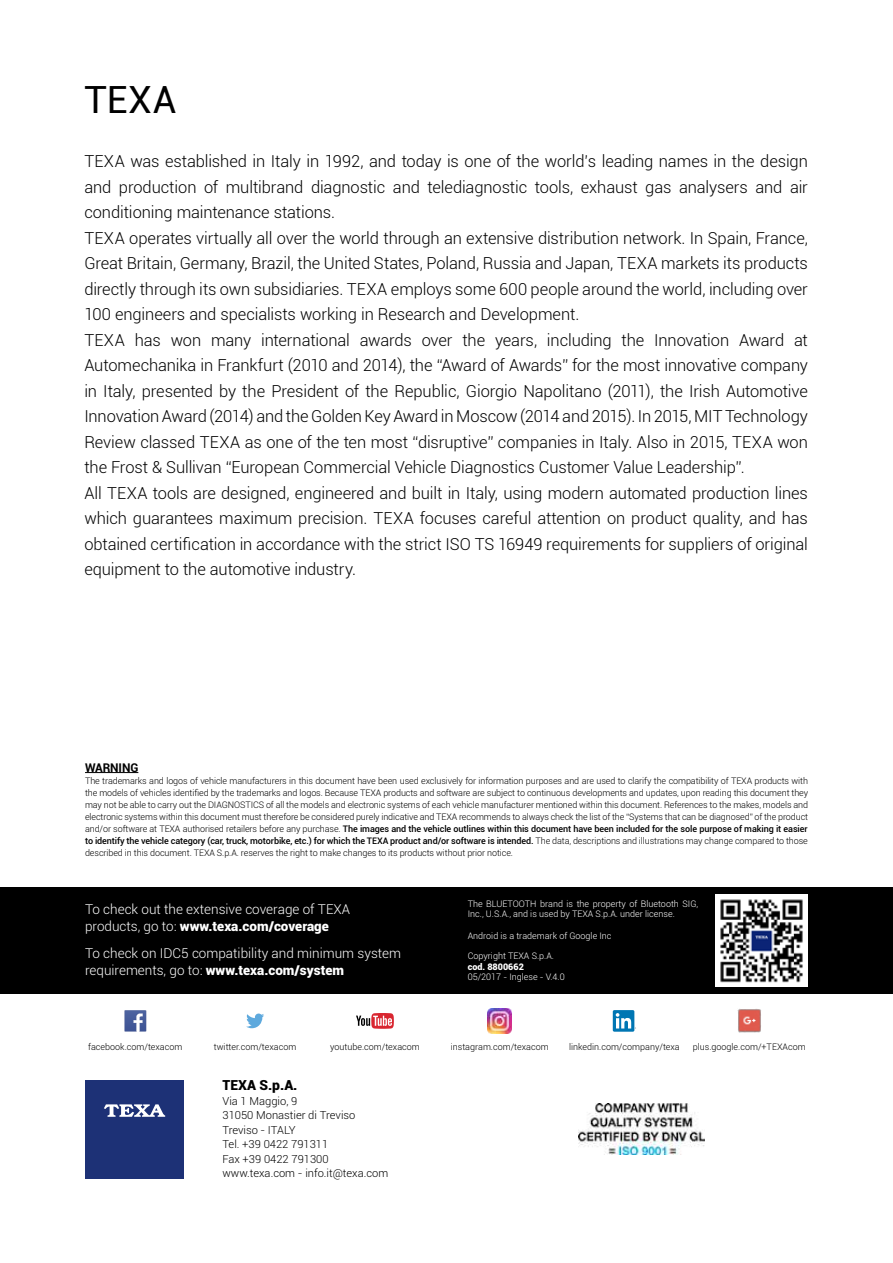
<style>
.page{position:relative;width:893px;height:1263px;background:#fff}
.page>*{position:absolute;margin:0;border:0;box-sizing:border-box;transform-origin:0 0}
.t1{font:37.5px "Roboto";color:#000}
.t2{font:300 16.5px/25.5px "Roboto";letter-spacing:-.005em;color:#000}
.t3{font:900 13.95px "Roboto";color:#000}
.t4{font:300 13.5px/16.5px "Roboto";color:#fff}
.t5{font:700 12px "Roboto";letter-spacing:-.01em;color:#000}
.t6{font:300 11.1px/14.5px "Roboto";color:#000}
.t7{font:300 9px/12px "Roboto";color:#000;text-align:justify}
.t8{font:300 9px/10.8px "Roboto";color:#fff}
.t9{font:900 9px "Roboto";color:#fff}
.s1{font-weight:500}
.s2{font-weight:900}
</style>
<div class="page">
<div style="left:85px;top:1079px;width:99px;height:99px;background:#1d3176"></div>
<svg style="left:104px;top:1104px;width:61px;height:13px"></svg>
<div style="left:0;top:887px;width:893px;height:106px;background:#000"></div>
<svg style="left:124px;top:1010px;width:22px;height:22px"></svg>
<svg style="left:246px;top:1013px;width:18px;height:15px"></svg>
<svg style="left:356px;top:1013px;width:38px;height:16px"></svg>
<img style="left:488px;top:1009px;width:24px;height:24px">
<div style="left:613px;top:1010px;width:21px;height:22px;background:#0076b3;border-radius:2px"></div>
<svg style="left:616px;top:1013px;width:20px;height:16px"></svg>
<img style="left:737px;top:1009px;width:24px;height:24px">
<img style="left:716px;top:894px;width:92px;height:92px">
<img style="left:578px;top:1104px;width:127px;height:50px">
<hr style="left:85px;top:772px;width:53px;height:1px;background:#000">
<h1 class="t1" style="left:84px;top:83px;width:94px">TEXA</h1>
<p class="t2" style="left:84px;top:148px;width:725px">TEXA was established in Italy in 1992, and today is one of the world’s leading names in the design and production of multibrand diagnostic and telediagnostic tools, exhaust gas analysers and air conditioning maintenance stations.<br>TEXA operates virtually all over the world through an extensive distribution network. In Spain, France, Great Britain, Germany, Brazil, the United States, Poland, Russia and Japan, TEXA markets its products directly through its own subsidiaries. TEXA employs some 600 people around the world, including over 100 engineers and specialists working in Research and Development.<br>TEXA has won many international awards over the years, including the Innovation Award at Automechanika in Frankfurt (2010 and 2014), the “Award of Awards” for the most innovative company in Italy, presented by the President of the Republic, Giorgio Napolitano (2011), the Irish Automotive Innovation Award (2014) and the Golden Key Award in Moscow (2014 and 2015). In 2015, MIT Technology Review classed TEXA as one of the ten most “disruptive” companies in Italy. Also in 2015, TEXA won the Frost &amp; Sullivan “European Commercial Vehicle Diagnostics Customer Value Leadership”.<br>All TEXA tools are designed, engineered and built in Italy, using modern automated production lines which guarantees maximum precision. TEXA focuses careful attention on product quality, and has obtained certiication in accordance with the strict ISO TS 16949 requirements for suppliers of original equipment to the automotive industry.</p>
<p class="t5" style="left:85px;top:763px;width:55px">WARNING</p>
<p class="t7" style="left:85px;top:775px;width:725px">The trademarks and logos of vehicle manufacturers in this document have been used exclusively for information purposes and are used to clarify the compatibility of TEXA products with the models of vehicles identiied by the trademarks and logos. Because TEXA products and software are subject to continuous developments and updates, upon reading this document they may not be able to carry out the DIAGNOSTICS of all the models and electronic systems of each vehicle manufacturer mentioned within this document. References to the makes, models and electronic systems within this document must therefore be considered purely indicative and TEXA recommends to always check the list of the “Systems that can be diagnosed” of the product and/or software at TEXA authorised retailers before any purchase. <span class="s1">The images and the vehicle outlines within this document have been included for the sole purpose of making it easier to identify the vehicle category (car, truck, motorbike, etc.) for which the TEXA product and/or software is intended.</span> The data, descriptions and illustrations may change compared to those described in this document. TEXA S.p.A. reserves the right to make changes to its products without prior notice.</p>
<p class="t4" style="left:85px;top:902px;width:266px">To check out the extensive coverage of TEXA products, go to: <span class="s2">www.texa.com/coverage</span></p>
<p class="t4" style="left:85px;top:944px;width:318px">To check on IDC5 compatibility and minimum system requirements, go to: <span class="s2">www.texa.com/system</span></p>
<p class="t8" style="left:468px;top:898px;width:232px">The BLUETOOTH brand is the property of Bluetooth SIG,<br>Inc., U.S.A., and is used by TEXA S.p.A. under license.</p>
<p class="t8" style="left:468px;top:926px;width:145px;line-height:19.8px">Android is a trademark of Google Inc<br>Copyright TEXA S.p.A.</p>
<p class="t9" style="left:468px;top:963px;width:58px">cod. 8800662</p>
<p class="t8" style="left:468px;top:971px;width:98px">05/2017 - Inglese - V.4.0</p>
<p class="t7" style="left:88px;top:1040px;width:96px">facebook.com/texacom</p>
<p class="t7" style="left:214px;top:1040px;width:84px">twitter.com/texacom</p>
<p class="t7" style="left:330px;top:1040px;width:91px">youtube.com/texacom</p>
<p class="t7" style="left:451px;top:1040px;width:100px">instagram.com/texacom</p>
<p class="t7" style="left:569px;top:1040px;width:112px">linkedin.com/company/texa</p>
<p class="t7" style="left:693px;top:1040px;width:114px">plus.google.com/+TEXAcom</p>
<p class="t3" style="left:222px;top:1080px;width:77px">TEXA S.p.A.</p>
<p class="t6" style="left:222px;top:1094px;width:167px">Via 1 Maggio, 9<br>31050 Monastier di Treviso<br>Treviso - ITALY<br>Tel. +39 0422 791311<br>Fax +39 0422 791300 www.texa.com - info.it@texa.com</p>
</div>
